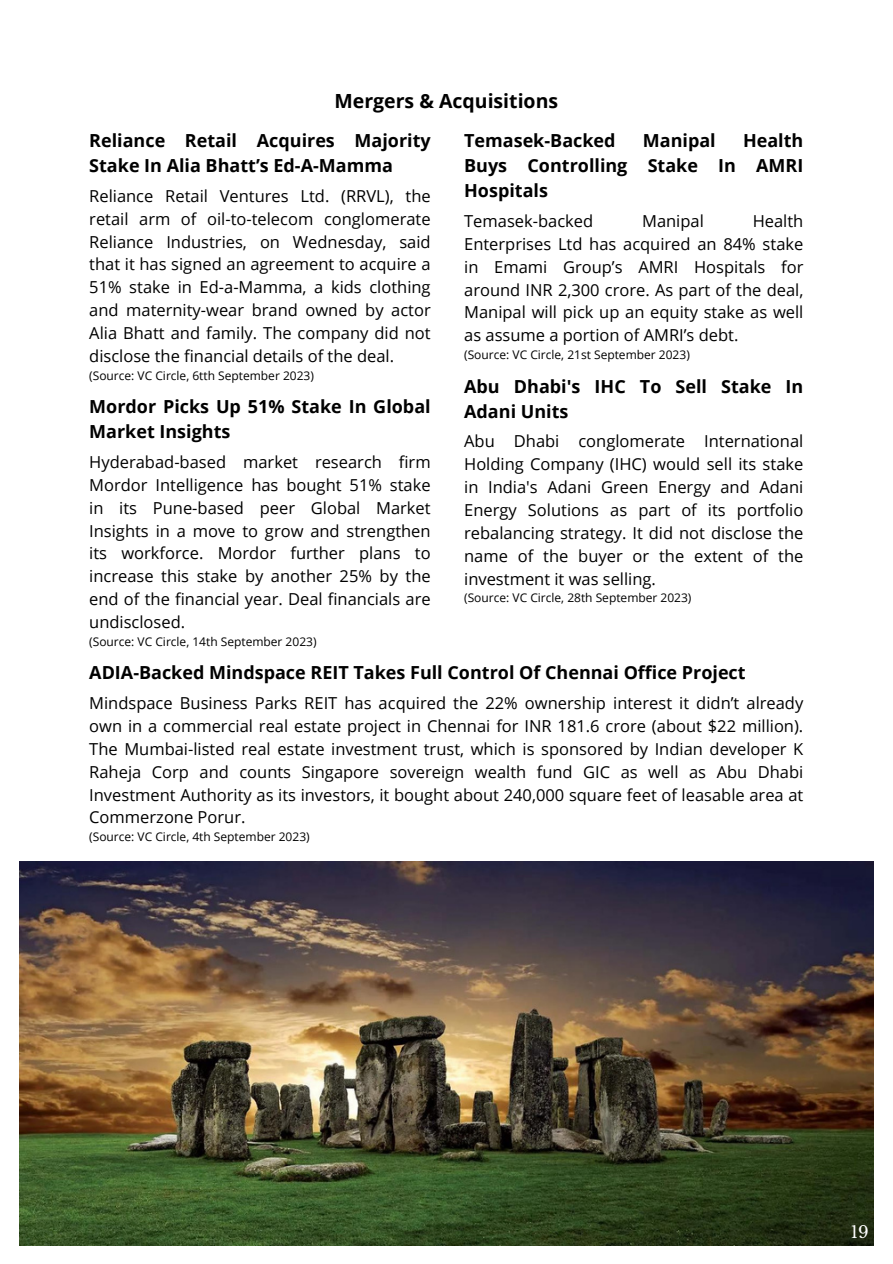
<style>
.page{position:relative;width:893px;height:1264px;background:#fff}
.page>*{position:absolute;margin:0;border:0;box-sizing:border-box;transform-origin:0 0}
.t1{font:700 19.5px "Open Sans";color:#000}
.t2{font:700 18px/25px "Open Sans";color:#000}
.t3{font:16.5px/22.8px "Open Sans";color:#000;text-align:justify}
.t4{font:16.5px "Libre Baskerville";color:#fff}
.t5{font:12px "Open Sans";color:#000}
</style>
<div class="page">
<img style="left:20px;top:861px;width:853px;height:384px">
<p class="t1" style="left:334px;top:87px;width:225px">Mergers &amp; Acquisitions</p>
<p class="t2" style="left:89px;top:128px;width:343px">Reliance Retail Acquires Majority<br>Stake In Alia Bhatt’s Ed-A-Mamma</p>
<p class="t3" style="left:89px;top:184px;width:343px">Reliance Retail Ventures Ltd. (RRVL), the retail arm of oil-to-telecom conglomerate Reliance Industries, on Wednesday, said that it has signed an agreement to acquire a 51% stake in Ed-a-Mamma, a kids clothing and maternity-wear brand owned by actor Alia Bhatt and family. The company did not disclose the financial details of the deal.</p>
<p class="t5" style="left:89px;top:367px;width:226px">(Source: VC Circle, 6tth September 2023)</p>
<p class="t2" style="left:89px;top:394px;width:343px">Mordor Picks Up 51% Stake In Global<br>Market Insights</p>
<p class="t3" style="left:89px;top:450px;width:343px">Hyderabad-based market research firm Mordor Intelligence has bought 51% stake in its Pune-based peer Global Market Insights in a move to grow and strengthen its workforce. Mordor further plans to increase this stake by another 25% by the end of the financial year. Deal financials are undisclosed.</p>
<p class="t5" style="left:89px;top:633px;width:229px">(Source: VC Circle, 14th September 2023)</p>
<p class="t2" style="left:464px;top:128px;width:340px;text-align:justify;text-indent:279px">Health Buys Controlling Stake In AMRI Hospitals</p>
<p class="t3" style="left:464px;top:209px;width:130px">Temasek-backed</p>
<p class="t3" style="left:642px;top:209px;width:63px">Manipal</p>
<p class="t2" style="left:464px;top:128px;width:153px">Temasek-Backed</p>
<p class="t2" style="left:643px;top:128px;width:74px">Manipal</p>
<p class="t3" style="left:464px;top:209px;width:341px;text-indent:288px">Health Enterprises Ltd has acquired an 84% stake in Emami Group’s AMRI Hospitals for around INR 2,300 crore. As part of the deal, Manipal will pick up an equity stake as well as assume a portion of AMRI’s debt.</p>
<p class="t5" style="left:464px;top:346px;width:227px">(Source: VC Circle, 21st September 2023)</p>
<p class="t2" style="left:464px;top:373px;width:341px">Abu Dhabi's IHC To Sell Stake In<br>Adani Units</p>
<p class="t3" style="left:464px;top:429px;width:341px">Abu Dhabi conglomerate International Holding Company (IHC) would sell its stake in India's Adani Green Energy and Adani Energy Solutions as part of its portfolio rebalancing strategy. It did not disclose the name of the buyer or the extent of the investment it was selling.</p>
<p class="t5" style="left:464px;top:589px;width:229px">(Source: VC Circle, 28th September 2023)</p>
<p class="t2" style="left:89px;top:660px;width:657px">ADIA-Backed Mindspace REIT Takes Full Control Of Chennai Office Project</p>
<p class="t3" style="left:89px;top:691px;width:715px">Mindspace Business Parks REIT has acquired the 22% ownership interest it didn’t already own in a commercial real estate project in Chennai for INR 181.6 crore (about $22 million).<br>The Mumbai-listed real estate investment trust, which is sponsored by Indian developer K Raheja Corp and counts Singapore sovereign wealth fund GIC as well as Abu Dhabi Investment Authority as its investors, it bought about 240,000 square feet of leasable area at Commerzone Porur.</p>
<p class="t5" style="left:89px;top:828px;width:222px">(Source: VC Circle, 4th September 2023)</p>
<p class="t4" style="left:850px;top:1221px;width:19px">19</p>
</div>
